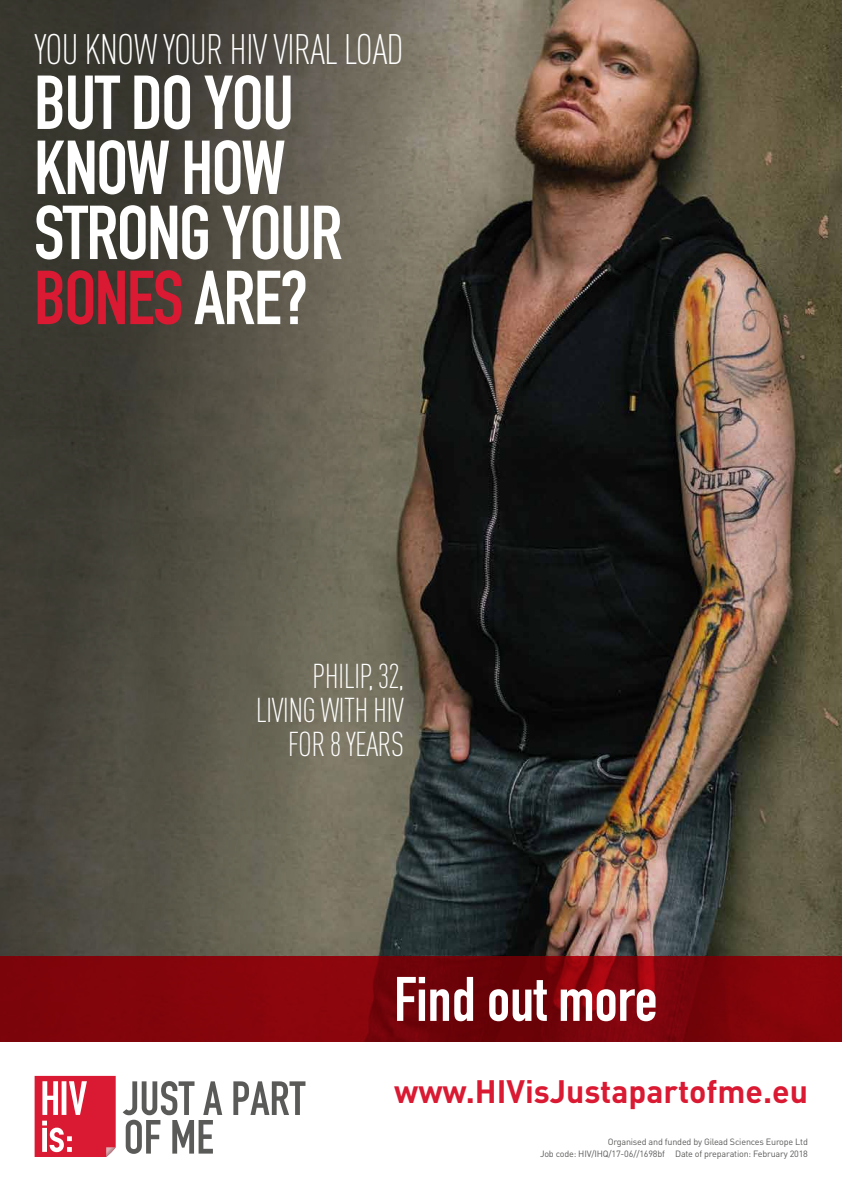
<style>
.page{position:relative;width:842px;height:1191px;background:#fff}
.page>*{position:absolute;margin:0;border:0;box-sizing:border-box;transform-origin:0 0}
.t1{font:700 75px/65px "DIN Condensed";letter-spacing:-.02em;color:#fff}
.t2{font:700 61.7px "DIN Condensed";color:#fff}
.t3{font:300 condensed 42px "DIN Pro";letter-spacing:-.02em;color:#fff}
.t4{font:300 condensed 34px/34px "DIN Pro";letter-spacing:-.02em;color:#fff;text-align:right}
.t5{font:700 32px "DIN";color:#da1932}
.t6{font:9px/12.2px "DIN";letter-spacing:-.02em;color:#5a5a59;text-align:right}
.s1{color:#da1932}
</style>
<div class="page">
<img style="left:0;top:0;width:842px;height:956px">
<svg style="left:35px;top:1075px;width:81px;height:82px;background:#e1475b"></svg>
<svg style="left:233px;top:1081px;width:72px;height:34px"></svg>
<svg style="left:123px;top:1081px;width:99px;height:72px"></svg>
<svg style="left:0;top:956px;width:842px;height:85px;background:#7f040a"></svg>
<h3 class="t3" style="left:34px;top:19px;width:371px">YOU KNOW YOUR HIV VIRAL LOAD</h3>
<h1 class="t1" style="left:34px;top:70px;width:310px">BUT DO YOU<br>KNOW HOW<br>STRONG YOUR<br><span class="s1">BONES</span> ARE?</h1>
<h3 class="t4" style="left:256px;top:656px;width:150px">PHILIP, 32,<br>LIVING WITH HIV<br>FOR 8 YEARS</h3>
<h2 class="t2" style="left:394px;top:957px;width:265px">Find out more</h2>
<h3 class="t5" style="left:394px;top:1070px;width:416px">www.HIVisJustapartofme.eu</h3>
<p class="t6" style="left:540px;top:1135px;width:269px">Organised and funded by Gilead Sciences Europe Ltd<br>Job code: HIV/IHQ/17-06//1698bf Date of preparation: February 2018</p>
</div>
